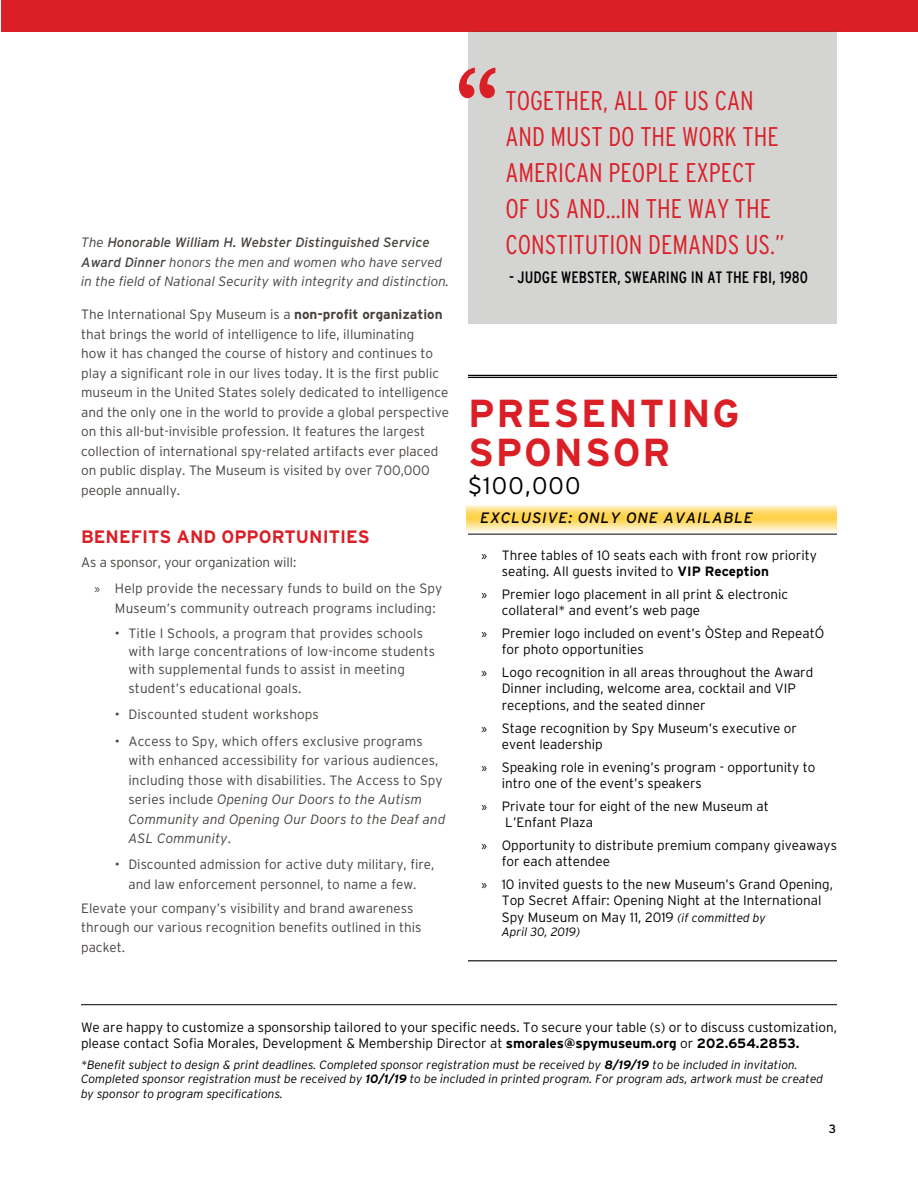
<style>
.page{position:relative;width:918px;height:1188px;background:#fff}
.page>*{position:absolute;margin:0;border:0;box-sizing:border-box;transform-origin:0 0}
.t1{font:700 39px/39px "Interstate";letter-spacing:.05em;color:#da1f27}
.t2{font:300 condensed 27px/36px "Interstate";color:#da1f27}
.t3{font:300 24px "Interstate";letter-spacing:.05em;color:#000}
.t4{font:700 18px "Interstate";color:#da1f27}
.t5{font:condensed 16.5px "Interstate";color:#000}
.t6{font:italic 15px "Interstate";letter-spacing:.05em;color:#000}
.t7{font:300 13.5px/19.5px "Interstate";color:#46423f}
.t8{font:300 13.5px/16.2px "Interstate";color:#000}
.t9{font:italic 300 13.5px/19.5px "Interstate";color:#46423f}
.t10{font:italic 300 12px/14.4px "Interstate";color:#000}
.t11{font:12px "Interstate";color:#000}
.s1{font-weight:400}
.s2{font-weight:700}
.s3{font-family:"Myriad Pro";font-weight:400}
.s4{font-style:italic}
.s5{font-style:italic;font-size:12px}
</style>
<div class="page">
<div style="left:1px;top:0;width:917px;height:32px;background:#da1f27"></div>
<hr style="left:468px;top:534px;width:369px;height:1px;background:#000">
<hr style="left:468px;top:375px;width:369px;height:1px;background:#000">
<hr style="left:468px;top:377px;width:369px;height:1px;background:#000">
<svg style="left:467px;top:505px;width:370px;height:27px;background:#ffe18a"></svg>
<div style="left:468px;top:31px;width:369px;height:293px;background:#d4d4d3"></div>
<hr style="left:81px;top:1004px;width:756px;height:1px;background:#000">
<hr style="left:468px;top:960px;width:369px;height:1px;background:#000">
<svg style="left:459px;top:68px;width:36px;height:30px"></svg>
<p class="t9" style="left:81px;top:233px;width:370px">The <span class="s1">Honorable William H. Webster Distinguished Service<br>Award Dinner</span> honors the men and women who have served in the field of National Security with integrity and distinction.</p>
<p class="t7" style="left:81px;top:305px;width:370px">The International Spy Museum is a <span class="s2">non-profit organization </span>that brings the world of intelligence to life, illuminating<br>how it has changed the course of history and continues to play a significant role in our lives today. It is the first public museum in the United States solely dedicated to intelligence and the only one in the world to provide a global perspective on this all-but-invisible profession. It features the largest collection of international spy-related artifacts ever placed on public display. The Museum is visited by over 700,000 people annually.</p>
<h3 class="t4" style="left:81px;top:527px;width:290px">BENEFITS AND OPPORTUNITIES</h3>
<p class="t7" style="left:95px;top:549px;width:349px;line-height:26.2px;text-indent:-14px">As a sponsor, your organization will:<br><span class="s3">»</span> Help provide the necessary funds to build on the Spy</p>
<p class="t7" style="left:115px;top:598px;width:322px">Museum’s community outreach programs including:</p>
<p class="t7" style="left:128px;top:624px;width:308px;line-height:18px;text-indent:-14px">• Title I Schools, a program that provides schools with large concentrations of low-income students with supplemental funds to assist in meeting</p>
<p class="t7" style="left:128px;top:679px;width:175px">student’s educational goals.</p>
<p class="t7" style="left:115px;top:705px;width:205px">• Discounted student workshops</p>
<p class="t7" style="left:128px;top:731px;width:319px;text-indent:-14px">• Access to Spy, which offers exclusive programs with enhanced accessibility for various audiences, including those with disabilities. The Access to Spy series include <span class="s4">Opening Our Doors to the Autism Community and Opening Our Doors to the Deaf and ASL Community</span>.</p>
<p class="t7" style="left:115px;top:855px;width:321px;text-align:center">• Discounted admission for active duty military, fire, and law enforcement personnel, to name a few.</p>
<p class="t7" style="left:81px;top:898px;width:342px">Elevate your company’s visibility and brand awareness through our various recognition benefits outlined in this packet.</p>
<h2 class="t2" style="left:505px;top:82px;width:281px">TOGETHER, ALL OF US CAN<br>AND MUST DO THE WORK THE<br>AMERICAN PEOPLE EXPECT<br>OF US AND...IN THE WAY THE<br>CONSTITUTION DEMANDS US.”</h2>
<p class="t5" style="left:509px;top:268px;width:300px">- JUDGE WEBSTER, SWEARING IN AT THE FBI, 1980</p>
<h1 class="t1" style="left:468px;top:393px;width:273px">PRESENTING<br>SPONSOR</h1>
<h3 class="t3" style="left:468px;top:472px;width:114px">$100,000</h3>
<p class="t6" style="left:480px;top:509px;width:274px">EXCLUSIVE: ONLY ONE AVAILABLE</p>
<p class="t8" style="left:502px;top:547px;width:317px;text-indent:-20px"><span class="s3">»</span> Three tables of 10 seats each with front row priority seating. All guests invited to <span class="s2">VIP Reception</span></p>
<p class="t8" style="left:502px;top:586px;width:288px;text-indent:-20px"><span class="s3">»</span> Premier logo placement in all print &amp; electronic collateral* and event’s web page</p>
<p class="t8" style="left:502px;top:625px;width:324px;text-indent:-20px"><span class="s3">»</span> Premier logo included on event’s ÒStep and RepeatÓ for photo opportunities</p>
<p class="t8" style="left:502px;top:664px;width:313px;text-indent:-20px"><span class="s3">»</span> Logo recognition in all areas throughout the Award<br>Dinner including, welcome area, cocktail and VIP receptions, and the seated dinner</p>
<p class="t8" style="left:502px;top:720px;width:297px;text-indent:-20px"><span class="s3">»</span> Stage recognition by Spy Museum’s executive or event leadership</p>
<p class="t8" style="left:502px;top:759px;width:315px;text-indent:-20px"><span class="s3">»</span> Speaking role in evening’s program - opportunity to intro one of the event’s speakers</p>
<p class="t8" style="left:505px;top:798px;width:265px;text-indent:-24px"><span class="s3">»</span> Private tour for eight of the new Museum at<br>L’Enfant Plaza</p>
<p class="t8" style="left:502px;top:837px;width:337px;text-indent:-20px"><span class="s3">»</span> Opportunity to distribute premium company giveaways for each attendee</p>
<p class="t8" style="left:502px;top:876px;width:333px;text-indent:-20px"><span class="s3">»</span> 10 invited guests to the new Museum’s Grand Opening,<br>Top Secret Affair: Opening Night at the International<br>Spy Museum on May 11, 2019 <span class="s5">(if committed by</span></p>
<p class="t10" style="left:502px;top:924px;width:80px">April 30, 2019)</p>
<p class="t8" style="left:81px;top:1019px;width:758px">We are happy to customize a sponsorship tailored to your specific needs. To secure your table (s) or to discuss customization, please contact Sofia Morales, Development &amp; Membership Director at <span class="s2">smorales@spymuseum.org</span> or <span class="s2">202.654.2853.</span></p>
<p class="t10" style="left:81px;top:1058px;width:744px">*Benefit subject to design &amp; print deadlines. Completed sponsor registration must be received by <span class="s2">8/19/19</span> to be included in invitation.<br>Completed sponsor registration must be received by <span class="s2">10/1/19</span> to be included in printed program. For program ads, artwork must be created by sponsor to program specifications.</p>
<p class="t11" style="left:829px;top:1122px;width:9px">3</p>
</div>
